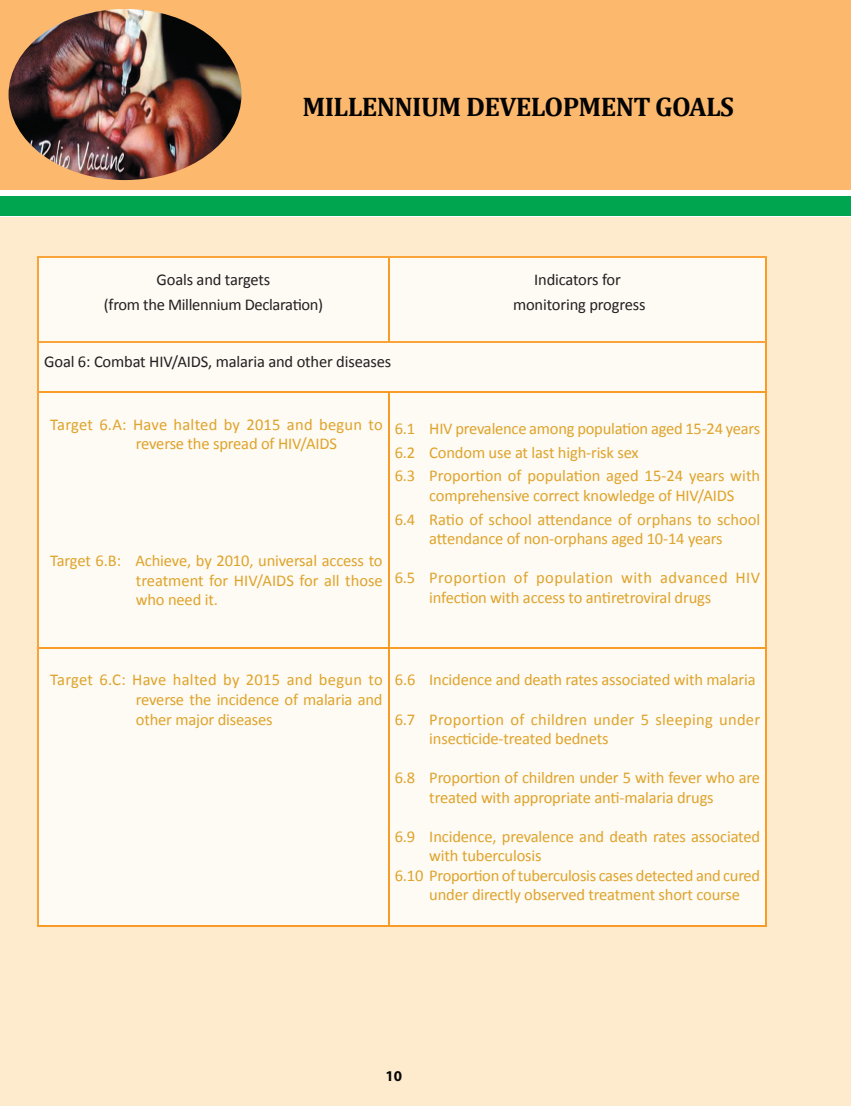
<style>
.page{position:relative;width:851px;height:1106px;background:#fff}
.page>*{position:absolute;margin:0;border:0;box-sizing:border-box;transform-origin:0 0}
.t1{font:700 27px "Cambria";letter-spacing:-.025em;color:#030304}
.t2{font:16.5px/19.5px "Calibri";letter-spacing:-.01em;color:#dea42b}
.t3{font:16.5px/25.5px "Calibri";letter-spacing:-.01em;color:#231f20;text-align:center}
.t4{font:16.5px/19.5px "Calibri";letter-spacing:.01em;color:#dea42b}
.t5{font:16.5px/19.5px "Calibri";letter-spacing:.015em;color:#dea42b}
.t6{font:700 15px "Myriad Pro";color:#050606}
</style>
<div class="page">
<div style="left:0;top:0;width:850px;height:189px;background:#fcb86d"></div>
<div style="left:0;top:218px;width:850px;height:888px;background:#feebcd"></div>
<div style="left:0;top:197px;width:850px;height:19px;background:#00a54f"></div>
<img style="left:9px;top:9px;width:232px;height:171px">
<div style="left:39px;top:258px;width:726px;height:666px;background:#fefaf4"></div>
<hr style="left:38px;top:258px;width:1px;height:84px;background:#f9a338">
<hr style="left:38px;top:257px;width:350px;height:1px;background:#f9a338">
<hr style="left:388px;top:257px;width:378px;height:1px;background:#f9a338">
<hr style="left:388px;top:258px;width:1px;height:84px;background:#f89c27">
<hr style="left:765px;top:258px;width:1px;height:84px;background:#f89c27">
<hr style="left:38px;top:343px;width:1px;height:49px;background:#f9a338">
<hr style="left:38px;top:391px;width:1px;height:256px;background:#f9a338">
<hr style="left:38px;top:647px;width:1px;height:277px;background:#f9a338">
<hr style="left:388px;top:392px;width:1px;height:255px;background:#f89c27">
<hr style="left:388px;top:648px;width:1px;height:276px;background:#f89c27">
<hr style="left:765px;top:342px;width:1px;height:49px;background:#f89c27">
<hr style="left:765px;top:392px;width:1px;height:255px;background:#f89c27">
<hr style="left:765px;top:648px;width:1px;height:276px;background:#f89c27">
<hr style="left:39px;top:391px;width:349px;height:1px;background:#f89c27">
<hr style="left:39px;top:647px;width:349px;height:1px;background:#f89c27">
<hr style="left:38px;top:924px;width:350px;height:2px;background:#f89c27">
<hr style="left:388px;top:391px;width:378px;height:1px;background:#f89c27">
<hr style="left:388px;top:647px;width:378px;height:1px;background:#f89c27">
<hr style="left:388px;top:924px;width:378px;height:2px;background:#f89c27">
<hr style="left:38px;top:342px;width:350px;height:1px;background:#f9a338">
<hr style="left:388px;top:342px;width:377px;height:1px;background:#f9a338">
<h1 class="t1" style="left:302px;top:90px;width:433px">MILLENNIUM DEVELOPMENT GOALS</h1>
<p class="t3" style="left:104px;top:266px;width:221px">Goals and targets<br>(from the Millennium Declaration)</p>
<p class="t3" style="left:513px;top:266px;width:134px">Indicators for monitoring progress</p>
<p class="t3" style="left:44px;top:348px;width:348px">Goal 6: Combat HIV/AIDS, malaria and other diseases</p>
<p class="t2" style="left:136px;top:413px;width:248px;text-indent:-86px">Target 6.A: Have halted by 2015 and begun to reverse the spread of HIV/AIDS</p>
<p class="t2" style="left:136px;top:550px;width:248px;text-align:justify;text-indent:-86px">Target 6.B: Achieve, by 2010, universal access to treatment for HIV/AIDS for all those who need it.</p>
<p class="t2" style="left:395px;top:416px;width:367px;line-height:23.7px">6.1 HIV prevalence among population aged 15-24 years<br>6.2 Condom use at last high-risk sex<br>6.3 Proportion of population aged 15-24 years with</p>
<p class="t2" style="left:395px;top:483px;width:367px;line-height:23.7px;text-align:center">comprehensive correct knowledge of HIV/AIDS<br>6.4 Ratio of school attendance of orphans to school</p>
<p class="t2" style="left:429px;top:528px;width:295px">attendance of non-orphans aged 10-14 years</p>
<p class="t4" style="left:429px;top:567px;width:332px;text-indent:-35px">6.5 Proportion of population with advanced HIV infection with access to antiretroviral drugs</p>
<p class="t2" style="left:136px;top:669px;width:248px;text-align:justify;text-indent:-86px">Target 6.C: Have halted by 2015 and begun to reverse the incidence of malaria and other major diseases</p>
<p class="t2" style="left:395px;top:669px;width:362px">6.6 Incidence and death rates associated with malaria</p>
<p class="t5" style="left:429px;top:708px;width:332px;text-indent:-35px">6.7 Proportion of children under 5 sleeping under insecticide-treated bednets</p>
<p class="t2" style="left:429px;top:767px;width:332px;text-indent:-35px">6.8 Proportion of children under 5 with fever who are treated with appropriate anti-malaria drugs</p>
<p class="t2" style="left:395px;top:825px;width:367px">6.9 Incidence, prevalence and death rates associated</p>
<p class="t2" style="left:429px;top:845px;width:114px">with tuberculosis</p>
<p class="t2" style="left:395px;top:864px;width:367px">6.10 Proportion of tuberculosis cases detected and cured</p>
<p class="t2" style="left:429px;top:884px;width:312px">under directly observed treatment short course</p>
<p class="t6" style="left:385px;top:1066px;width:18px">10</p>
</div>
